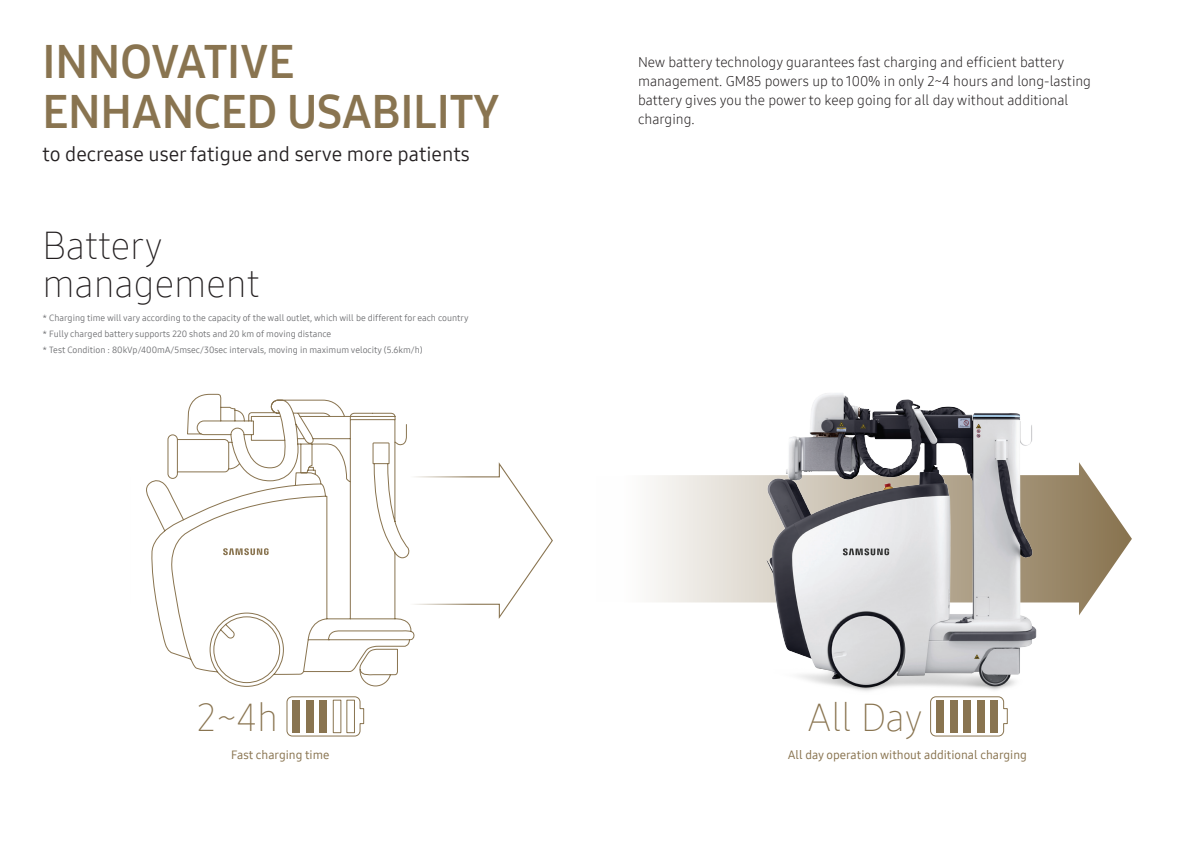
<style>
.page{position:relative;width:1191px;height:842px;background:#fff}
.page>*{position:absolute;margin:0;border:0;box-sizing:border-box;transform-origin:0 0}
.t1{font:46px "Samsung One 700";letter-spacing:-.005em;color:#897450}
.t2{font:38px "Samsung One 200";color:#231f20}
.t3{font:38px "Samsung One 200";letter-spacing:-.005em;color:#897450}
.t4{font:20px "Samsung One 400";color:#231f20}
.t5{font:14px "Samsung One 300";color:#231f20}
.t6{font:12px "Samsung One 500";color:#897450}
.t7{font:9px "Samsung One 400";color:#6c6d70}
</style>
<div class="page">
<svg style="left:650px;top:475px;width:482px;height:128px;fill:#f2f0ed"></svg>
<img style="left:708px;top:393px;width:398px;height:317px">
<svg style="left:930px;top:696px;width:77px;height:40px"></svg>
<svg style="left:415px;top:462px;width:138px;height:157px"></svg>
<svg style="left:286px;top:696px;width:78px;height:40px"></svg>
<svg style="left:146px;top:393px;width:269px;height:294px"></svg>
<p class="t1" style="left:43px;top:31px;width:253px">INNOVATIVE</p>
<p class="t1" style="left:43px;top:81px;width:459px">ENHANCED USABILITY</p>
<p class="t4" style="left:43px;top:140px;width:429px">to decrease user fatigue and serve more patients</p>
<p class="t2" style="left:43px;top:220px;width:122px">Battery</p>
<p class="t2" style="left:43px;top:258px;width:219px">management</p>
<p class="t7" style="left:43px;top:312px;width:427px">* Charging time will vary according to the capacity of the wall outlet, which will be different for each country</p>
<p class="t7" style="left:43px;top:328px;width:290px">* Fully charged battery supports 220 shots and 20 km of moving distance</p>
<p class="t7" style="left:43px;top:344px;width:382px">* Test Condition : 80kVp/400mA/5msec/30sec intervals, moving in maximum velocity (5.6km/h)</p>
<p class="t3" style="left:196px;top:692px;width:83px">2~4h</p>
<p class="t6" style="left:231px;top:747px;width:100px">Fast charging time</p>
<p class="t5" style="left:638px;top:53px;width:428px">New battery technology guarantees fast charging and efficient battery</p>
<p class="t5" style="left:638px;top:72px;width:454px">management. GM85 powers up to 100% in only 2~4 hours and long-lasting</p>
<p class="t5" style="left:638px;top:91px;width:432px">battery gives you the power to keep going for all day without additional</p>
<p class="t5" style="left:638px;top:110px;width:58px">charging.</p>
<p class="t3" style="left:807px;top:692px;width:117px">All Day</p>
<p class="t6" style="left:788px;top:747px;width:241px">All day operation without additional charging</p>
</div>
